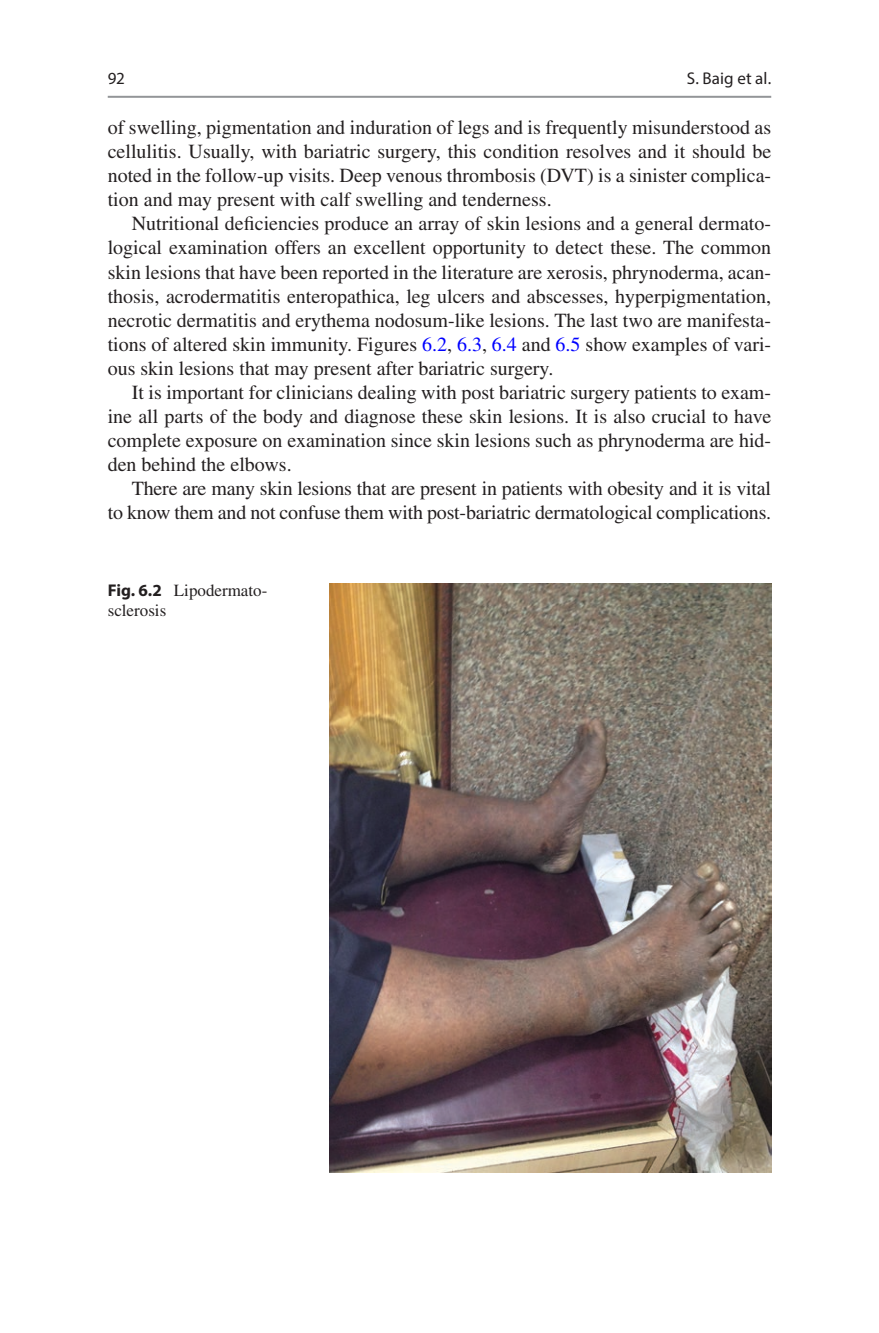
<style>
.page{position:relative;width:879px;height:1333px;background:#fff}
.page>*{position:absolute;margin:0;border:0;box-sizing:border-box;transform-origin:0 0}
.t1{font:20px/24px "Times LT Std";color:#231f20;text-align:justify}
.t2{font:17px/20px "Times LT Std";color:#231f20}
.t3{font:17px "Myriad Pro Regular 2";letter-spacing:.005em;color:#231f20}
.t4{font:17px "Myriad Pro";color:#231f20}
.s1{color:#00f}
.s2{font-family:"Myriad Pro";font-weight:700}
</style>
<div class="page">
<img style="left:329px;top:583px;width:442px;height:589px">
<hr style="left:108px;top:96px;width:663px;height:2px;background:#939598">
<p class="t3" style="left:687px;top:68px;width:86px">S. Baig et al.</p>
<p class="t4" style="left:108px;top:68px;width:19px">92</p>
<p class="t1" style="left:108px;top:116px;width:665px">of swelling, pigmentation and induration of legs and is frequently misunderstood as cellulitis. Usually, with bariatric surgery, this condition resolves and it should be noted in the follow-up visits. Deep venous thrombosis (DVT) is a sinister complica&shy;tion and may present with calf swelling and tenderness.</p>
<p class="t1" style="left:108px;top:212px;width:665px;text-indent:24px">Nutritional deficiencies produce an array of skin lesions and a general dermato&shy;logical examination offers an excellent opportunity to detect these. The common skin lesions that have been reported in the literature are xerosis, phrynoderma, acan&shy;thosis, acrodermatitis enteropathica, leg ulcers and abscesses, hyperpigmentation, necrotic dermatitis and erythema nodosum-like lesions. The last two are manifesta&shy;tions of altered skin immunity. Figures <span class="s1">6.2</span>, <span class="s1">6.3</span>, <span class="s1">6.4</span> and <span class="s1">6.5</span> show examples of vari&shy;ous skin lesions that may present after bariatric surgery.</p>
<p class="t1" style="left:108px;top:380px;width:665px;text-indent:24px">It is important for clinicians dealing with post bariatric surgery patients to exam&shy;ine all parts of the body and diagnose these skin lesions. It is also crucial to have complete exposure on examination since skin lesions such as phrynoderma are hid&shy;den behind the elbows.</p>
<p class="t1" style="left:108px;top:476px;width:665px;text-align:right">There are many skin lesions that are present in patients with obesity and it is vital<br>to know them and not confuse them with post-bariatric dermatological complications.</p>
<p class="t2" style="left:108px;top:580px;width:161px"><span class="s2">Fig. 6.2</span> Lipodermato&shy;sclerosis</p>
</div>
